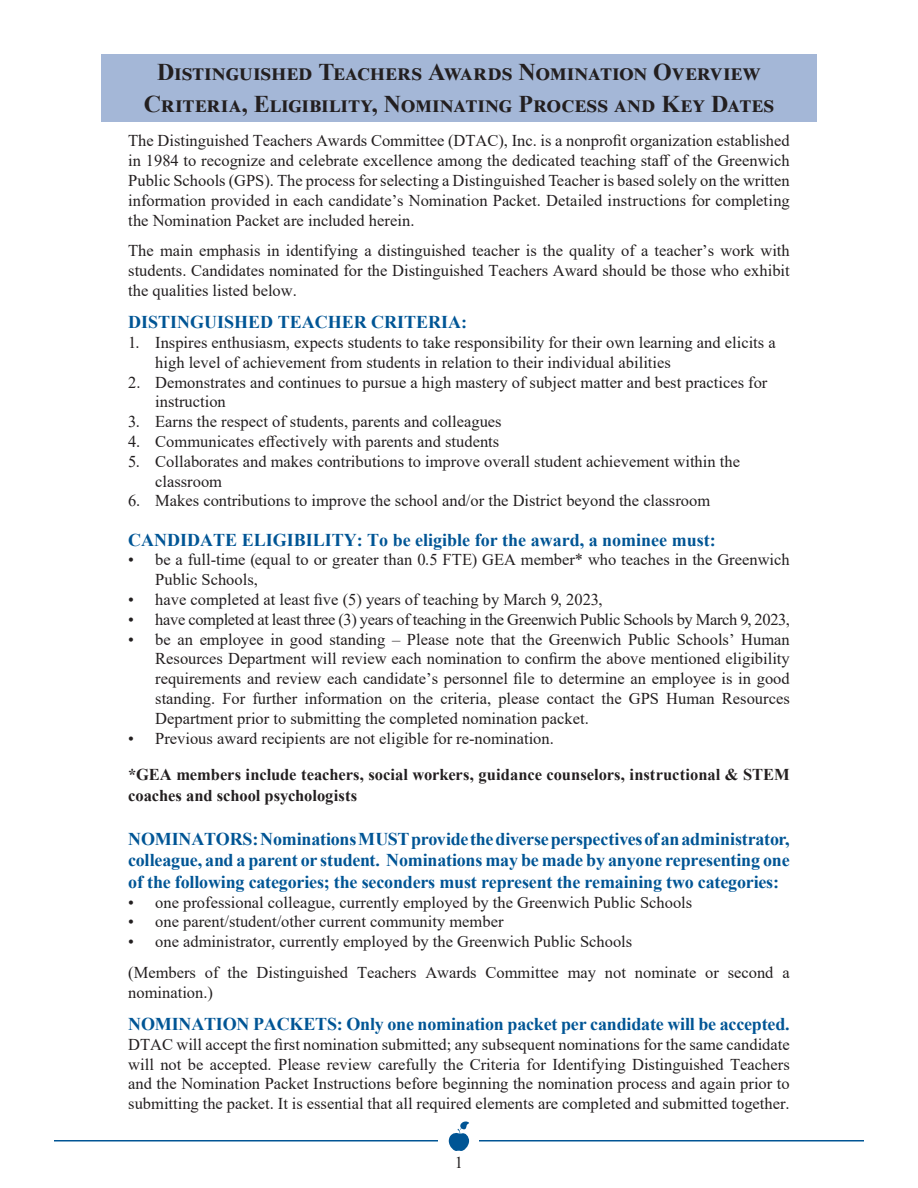
<style>
.page{position:relative;width:918px;height:1188px;background:#fff}
.page>*{position:absolute;margin:0;border:0;box-sizing:border-box;transform-origin:0 0}
.Main_Heads{font:700 24px "Times New Roman";letter-spacing:.04em;color:#231f20}
.Body_Text{font:700 18px/21.6px "Times New Roman";letter-spacing:-.01em;color:#005595;text-align:justify}
.Body_Text-2{font:16.5px/19.8px "Times New Roman";color:#231f20}
.t1{font:700 16.5px/21.6px "Times New Roman";color:#231f20}
.Body_Text-3{font:16.5px "Times New Roman";letter-spacing:-.02em;color:#231f20}
</style>
<div class="page">
<hr style="left:54px;top:1140px;width:810px;height:2px;background:#005595">
<div style="left:439px;top:1116px;width:40px;height:40px;background:#fff"></div>
<svg style="left:449px;top:1121px;width:20px;height:30px"></svg>
<div style="left:101px;top:54px;width:716px;height:68px;background:#a4b7d7"></div>
<p class="Main_Heads" style="left:157px;top:54px;width:605px">Distinguished Teachers Awards Nomination Overview</p>
<p class="Main_Heads" style="left:144px;top:87px;width:632px">Criteria, Eligibility, Nominating Process and Key Dates</p>
<p class="Body_Text-2" style="left:128px;top:130px;width:663px;text-align:justify">The Distinguished Teachers Awards Committee (DTAC), Inc. is a nonprofit organization established in 1984 to recognize and celebrate excellence among the dedicated teaching staff of the Greenwich Public Schools (GPS). The process for selecting a Distinguished Teacher is based solely on the written information provided in each candidate’s Nomination Packet. Detailed instructions for completing the Nomination Packet are included herein.</p>
<p class="Body_Text-2" style="left:128px;top:240px;width:663px;text-align:justify">The main emphasis in identifying a distinguished teacher is the quality of a teacher’s work with students. Candidates nominated for the Distinguished Teachers Award should be those who exhibit the qualities listed below.</p>
<p class="Body_Text" style="left:128px;top:311px;width:341px">DISTINGUISHED TEACHER CRITERIA:</p>
<p class="Body_Text-2" style="left:155px;top:332px;width:622px;text-indent:-27px">1. Inspires enthusiasm, expects students to take responsibility for their own learning and elicits a high level of achievement from students in relation to their individual abilities</p>
<p class="Body_Text-2" style="left:155px;top:372px;width:614px;text-indent:-27px">2. Demonstrates and continues to pursue a high mastery of subject matter and best practices for instruction</p>
<p class="Body_Text-2" style="left:128px;top:411px;width:375px">3. Earns the respect of students, parents and colleagues</p>
<p class="Body_Text-2" style="left:128px;top:431px;width:373px">4. Communicates effectively with parents and students</p>
<p class="Body_Text-2" style="left:155px;top:451px;width:586px;text-indent:-27px">5. Collaborates and makes contributions to improve overall student achievement within the classroom</p>
<p class="Body_Text-2" style="left:128px;top:490px;width:583px">6. Makes contributions to improve the school and/or the District beyond the classroom</p>
<p class="Body_Text" style="left:128px;top:528px;width:589px">CANDIDATE ELIGIBILITY: To be eligible for the award, a nominee must:</p>
<p class="Body_Text-2" style="left:155px;top:549px;width:636px;text-indent:-27px">• be a full-time (equal to or greater than 0.5 FTE) GEA member* who teaches in the Greenwich<br>Public Schools,</p>
<p class="Body_Text-2" style="left:128px;top:589px;width:476px">• have completed at least five (5) years of teaching by March 9, 2023,</p>
<p class="Body_Text-3" style="left:128px;top:608px;width:663px">• have completed at least three (3) years of teaching in the Greenwich Public Schools by March 9, 2023,</p>
<p class="Body_Text-2" style="left:155px;top:629px;width:636px;text-align:justify;text-indent:-27px">• be an employee in good standing – Please note that the Greenwich Public Schools’ Human Resources Department will review each nomination to confirm the above mentioned eligibility requirements and review each candidate’s personnel file to determine an employee is in good standing. For further information on the criteria, please contact the GPS Human Resources Department prior to submitting the completed nomination packet.</p>
<p class="Body_Text-2" style="left:128px;top:728px;width:427px">• Previous award recipients are not eligible for re-nomination.</p>
<p class="t1" style="left:128px;top:763px;width:663px">*GEA members include teachers, social workers, guidance counselors, instructional &amp; STEM coaches and school psychologists</p>
<p class="Body_Text" style="left:128px;top:827px;width:663px">NOMINATORS: Nominations MUST provide the diverse perspectives of an administrator, colleague, and a parent or student. Nominations may be made by anyone representing one of the following categories; the seconders must represent the remaining two categories:</p>
<p class="Body_Text-2" style="left:128px;top:892px;width:566px">• one professional colleague, currently employed by the Greenwich Public Schools</p>
<p class="Body_Text-2" style="left:128px;top:912px;width:377px">• one parent/student/other current community member</p>
<p class="Body_Text-2" style="left:128px;top:931px;width:506px">• one administrator, currently employed by the Greenwich Public Schools</p>
<p class="Body_Text-2" style="left:128px;top:962px;width:663px">(Members of the Distinguished Teachers Awards Committee may not nominate or second a nomination.)</p>
<p class="Body_Text" style="left:128px;top:1013px;width:663px">NOMINATION PACKETS: Only one nomination packet per candidate will be accepted.</p>
<p class="Body_Text-2" style="left:128px;top:1034px;width:663px;text-align:justify">DTAC will accept the first nomination submitted; any subsequent nominations for the same candidate will not be accepted. Please review carefully the Criteria for Identifying Distinguished Teachers and the Nomination Packet Instructions before beginning the nomination process and again prior to submitting the packet. It is essential that all required elements are completed and submitted together.</p>
<p class="Body_Text-2" style="left:455px;top:1152px;width:10px">1</p>
</div>
